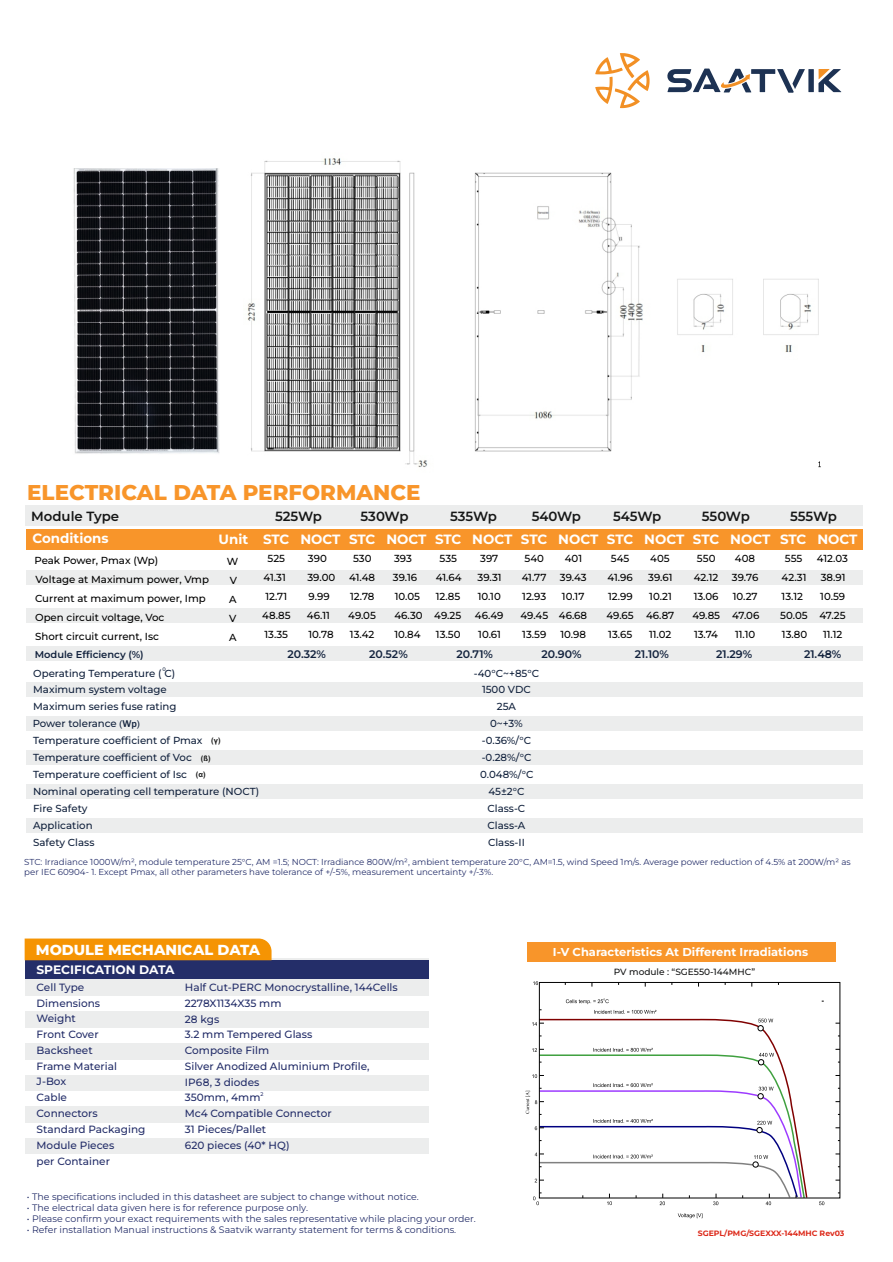
<style>
.page{position:relative;width:893px;height:1262px;background:#fff}
.page>*{position:absolute;margin:0;border:0;box-sizing:border-box;transform-origin:0 0}
.t1{font:800 21.3px "Montserrat";color:#f8952a}
.t2{font:800 14.55px "Montserrat";color:#fff}
.t3{font:700 13.35px "Montserrat";color:#fff}
.t4{font:600 13.35px "Montserrat";color:#151616}
.t5{font:700 12.3px "Montserrat";color:#fff}
.t6{font:700 11.4px "Montserrat";color:#fff}
.t7{font:600 10.95px "Montserrat";color:#12223d}
.t8{font:500 10.5px/15.8px "Montserrat";color:#242e69}
.t9{font:500 10.2px/19px "Montserrat";color:#000;text-align:center}
.t10{font:500 10.2px/17px "Montserrat";color:#12223d}
.t11{font:600 9.9px "Montserrat";color:#12223d}
.t12{font:9.45px "Montserrat";color:#242e69}
.t13{font:500 9px "Montserrat";color:#151616}
.t14{font:8.7px/9.3px "Montserrat";color:#242e69}
.t15{font:700 7.8px "Montserrat";color:#dd2b1c}
.t16{font:700 7.65px "Arial";color:#151616}
.t17{font:500 5.25px "Montserrat";color:#242e69}
.t18{font:500 5.1px "Montserrat";color:#12223d}
.s1{font-family:"Franklin Gothic"}
</style>
<div class="page">
<div style="left:25px;top:957px;width:404px;height:204px;background:#eceded"></div>
<div style="left:25px;top:960px;width:403px;height:18px;background:#242e69"></div>
<div style="left:25px;top:995px;width:404px;height:15px;background:#fff"></div>
<div style="left:25px;top:938px;width:246px;height:22px;background:#f59403"></div>
<div style="left:25px;top:1028px;width:404px;height:14px;background:#fff"></div>
<div style="left:25px;top:1059px;width:404px;height:15px;background:#fff"></div>
<div style="left:25px;top:1091px;width:404px;height:15px;background:#fff"></div>
<div style="left:25px;top:1123px;width:404px;height:14px;background:#fff"></div>
<div style="left:25px;top:1154px;width:404px;height:14px;background:#fff"></div>
<svg style="left:566px;top:998px;width:90px;height:15px"></svg>
<svg style="left:538px;top:1018px;width:270px;height:181px"></svg>
<svg style="left:533px;top:981px;width:5px;height:4px"></svg>
<svg style="left:532px;top:1022px;width:12px;height:3px"></svg>
<svg style="left:819px;top:1201px;width:5px;height:4px"></svg>
<svg style="left:757px;top:1018px;width:16px;height:13px"></svg>
<svg style="left:677px;top:1213px;width:25px;height:5px"></svg>
<svg style="left:525px;top:1047px;width:280px;height:158px"></svg>
<img style="left:73px;top:168px;width:147px;height:286px">
<img style="left:247px;top:158px;width:571px;height:309px">
<div style="left:26px;top:528px;width:837px;height:21px;background:#f8952a"></div>
<div style="left:26px;top:570px;width:837px;height:15px;background:#eceded"></div>
<div style="left:26px;top:608px;width:837px;height:14px;background:#eceded"></div>
<div style="left:26px;top:646px;width:837px;height:14px;background:#eceded"></div>
<div style="left:26px;top:682px;width:837px;height:15px;background:#eceded"></div>
<div style="left:26px;top:716px;width:837px;height:14px;background:#eceded"></div>
<div style="left:26px;top:750px;width:837px;height:15px;background:#eceded"></div>
<div style="left:26px;top:784px;width:837px;height:14px;background:#eceded"></div>
<div style="left:26px;top:818px;width:837px;height:14px;background:#eceded"></div>
<div style="left:26px;top:505px;width:836px;height:21px;background:#eceded"></div>
<div style="left:527px;top:942px;width:308px;height:19px;background:#f8952a"></div>
<svg style="left:595px;top:53px;width:54px;height:55px"></svg>
<svg style="left:667px;top:69px;width:174px;height:24px"></svg>
<h1 class="t1" style="left:27px;top:479px;width:395px">ELECTRICAL DATA PERFORMANCE</h1>
<h3 class="t3" style="left:33px;top:530px;width:77px">Conditions</h3>
<p class="t9" style="left:348px;top:549px;width:29px">530<br>41.48<br>12.78<br>49.05<br>13.42</p>
<p class="t9" style="left:393px;top:549px;width:31px;text-align:left">393<br>39.16<br>10.05<br>46.30<br>10.84</p>
<h3 class="t4" style="left:31px;top:508px;width:89px">Module Type</h3>
<h3 class="t4" style="left:275px;top:508px;width:49px">525Wp</h3>
<h3 class="t4" style="left:360px;top:508px;width:49px">530Wp</h3>
<h3 class="t4" style="left:450px;top:508px;width:48px">535Wp</h3>
<h3 class="t4" style="left:531px;top:508px;width:51px">540Wp</h3>
<h3 class="t4" style="left:613px;top:507px;width:50px">545Wp</h3>
<h3 class="t4" style="left:701px;top:508px;width:50px">550Wp</h3>
<h3 class="t3" style="left:219px;top:531px;width:123px">Unit STC NOCT</h3>
<h3 class="t3" style="left:349px;top:531px;width:79px">STC NOCT</h3>
<h3 class="t3" style="left:435px;top:531px;width:79px">STC NOCT</h3>
<h3 class="t3" style="left:521px;top:531px;width:79px">STC NOCT</h3>
<h3 class="t3" style="left:607px;top:531px;width:79px">STC NOCT</h3>
<h3 class="t3" style="left:693px;top:531px;width:79px">STC NOCT</h3>
<p class="t9" style="left:262px;top:549px;width:30px">525<br>41.31<br>12.71<br>48.85<br>13.35</p>
<p class="t9" style="left:307px;top:549px;width:30px;text-align:left">390<br>39.00<br>9.99<br>46.11<br>10.78</p>
<p class="t7" style="left:287px;top:647px;width:40px">20.32%</p>
<p class="t9" style="left:434px;top:549px;width:29px">535<br>41.64<br>12.85<br>49.25<br>13.50</p>
<p class="t9" style="left:475px;top:549px;width:30px">397<br>39.31<br>10.10<br>46.49<br>10.61</p>
<p class="t9" style="left:520px;top:549px;width:29px">540<br>41.77<br>12.93<br>49.45<br>13.59</p>
<p class="t9" style="left:559px;top:549px;width:30px">401<br>39.43<br>10.17<br>46.68<br>10.98</p>
<p class="t9" style="left:606px;top:549px;width:29px">545<br>41.96<br>12.99<br>49.65<br>13.65</p>
<p class="t9" style="left:646px;top:549px;width:30px">405<br>39.61<br>10.21<br>46.87<br>11.02</p>
<p class="t9" style="left:692px;top:549px;width:29px">550<br>42.12<br>13.06<br>49.85<br>13.74</p>
<p class="t9" style="left:732px;top:549px;width:29px">408<br>39.76<br>10.27<br>47.06<br>11.10</p>
<p class="t9" style="left:35px;top:551px;width:176px;text-align:left">Peak Power, Pmax (Wp)<br>Voltage at Maximum power, Vmp<br>Current at maximum power, Imp<br>Open circuit voltage, Voc<br>Short circuit current, Isc</p>
<p class="t9" style="left:227px;top:552px;width:13px;text-align:left">W<br>V<br>A<br>V<br>A</p>
<p class="t11" style="left:35px;top:648px;width:110px">Module Efficiency (%)</p>
<p class="t7" style="left:369px;top:647px;width:40px">20.52%</p>
<p class="t7" style="left:456px;top:647px;width:38px">20.71%</p>
<p class="t7" style="left:541px;top:647px;width:41px">20.90%</p>
<p class="t7" style="left:635px;top:647px;width:36px">21.10%</p>
<p class="t7" style="left:716px;top:647px;width:38px">21.29%</p>
<p class="t18" style="left:162px;top:666px;width:5px">0</p>
<p class="t10" style="left:33px;top:664px;width:145px">Operating Temperature ( C)<br>Maximum system voltage<br>Maximum series fuse rating</p>
<p class="t10" style="left:33px;top:732px;width:227px">Temperature coefficient of Pmax<br>Temperature coefficient of Voc<br>Temperature coefficient of Isc<br>Nominal operating cell temperature (NOCT)<br>Fire Safety<br>Application<br>Safety Class</p>
<p class="t10" style="left:33px;top:715px;width:109px">Power tolerance <span class="s1">(Wp)</span></p>
<p class="t16" style="left:211px;top:737px;width:11px">(γ)</p>
<p class="t16" style="left:201px;top:755px;width:11px">(ß)</p>
<p class="t16" style="left:196px;top:771px;width:11px">(α)</p>
<p class="t10" style="left:474px;top:664px;width:67px;text-align:center">-40°C~+85°C<br>1500 VDC<br>25A<br>0~+3% -0.36%/°C -0.28%/°C<br>0.048%/°C<br>45±2°C<br>Class-C<br>Class-A<br>Class-II</p>
<h3 class="t4" style="left:790px;top:508px;width:48px">555Wp</h3>
<h3 class="t3" style="left:780px;top:531px;width:79px">STC NOCT</h3>
<p class="t9" style="left:780px;top:549px;width:29px">555<br>42.31<br>13.12<br>50.05<br>13.80</p>
<p class="t9" style="left:817px;top:549px;width:33px">412.03<br>38.91<br>10.59<br>47.25<br>11.12</p>
<p class="t7" style="left:804px;top:647px;width:39px">21.48%</p>
<p class="t14" style="left:24px;top:857px;width:827px">STC: Irradiance 1000W/m², module temperature 25°C, AM =1.5; NOCT: Irradiance 800W/m², ambient temperature 20°C, AM=1.5, wind Speed 1m/s. Average power reduction of 4.5% at 200W/m² as per IEC 60904- 1. Except Pmax, all other parameters have tolerance of +/-5%, measurement uncertainty +/-3%.</p>
<h2 class="t2" style="left:36px;top:941px;width:226px">MODULE MECHANICAL DATA</h2>
<p class="t5" style="left:36px;top:961px;width:140px">SPECIFICATION DATA</p>
<p class="t8" style="left:37px;top:979px;width:110px">Cell Type<br>Dimensions<br>Weight<br>Front Cover<br>Backsheet<br>Frame Material<br>J-Box<br>Cable<br>Connectors<br>Standard Packaging<br>Module Pieces<br>per Container</p>
<p class="t8" style="left:185px;top:979px;width:214px">Half Cut-PERC Monocrystalline, 144Cells<br>2278X1134X35 mm<br>28 kgs<br>3.2 mm Tempered Glass<br>Composite Film<br>Silver Anodized Aluminium Profile,<br>IP6 8, 3 diodes</p>
<p class="t17" style="left:260px;top:1091px;width:5px">2</p>
<p class="t8" style="left:185px;top:1089px;width:148px">350mm, 4mm<br>Mc4 Compatible Connector<br>31 Pieces/Pallet<br>620 pieces (40* HQ)</p>
<p class="t12" style="left:27px;top:1190px;width:393px">• The specifications included in this datasheet are subject to change without notice.</p>
<p class="t12" style="left:27px;top:1201px;width:282px">• The electrical data given here is for reference purpose only.</p>
<p class="t12" style="left:27px;top:1213px;width:450px">• Please confirm your exact requirements with the sales representative while placing your order.</p>
<p class="t12" style="left:27px;top:1224px;width:431px">• Refer installation Manual instructions &amp; Saatvik warranty statement for terms &amp; conditions.</p>
<p class="t6" style="left:553px;top:945px;width:257px">I-V Characteristics At Different Irradiations</p>
<p class="t13" style="left:614px;top:966px;width:143px">PV module : “SGE550-144MHC”</p>
<p class="t15" style="left:697px;top:1228px;width:148px">SGEPL/PMG/SGEXXX-144MHC Rev03</p>
</div>
